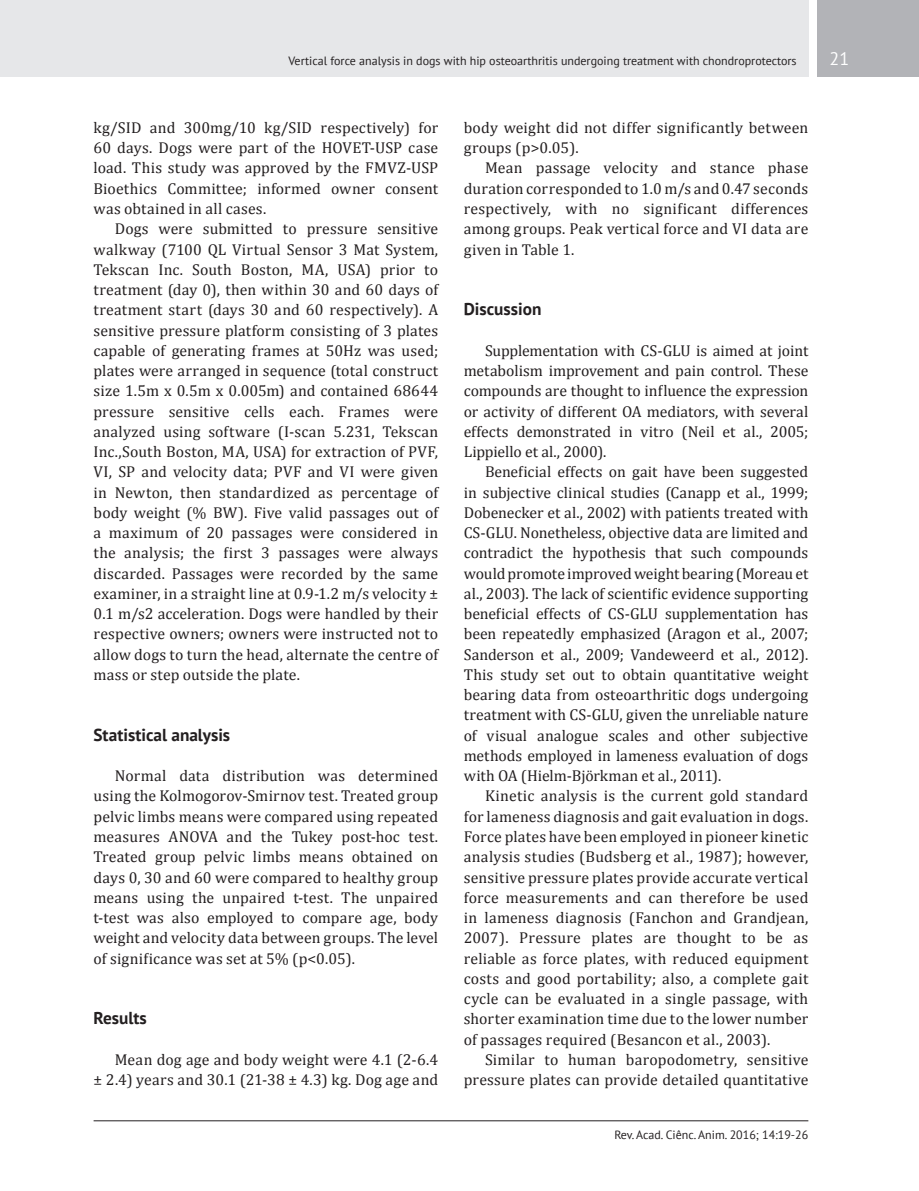
<style>
.page{position:relative;width:919px;height:1191px;background:#fff}
.page>*{position:absolute;margin:0;border:0;box-sizing:border-box;transform-origin:0 0}
.Número_de_páginas{font:18px "PT Sans";color:#fff}
.Título_1{font:700 17.25px "PT Sans";color:#231f20}
.TEXTO{font:15.75px/20.2px "Cambria";letter-spacing:.01em;color:#231f20;text-align:justify}
.Cabeçalho{font:12px "PT Sans";color:#231f20}
.Rodapé{font:12px "PT Sans";color:#231f20}
</style>
<div class="page">
<div style="left:0;top:0;width:808px;height:77px;background:#e6e7e9"></div>
<div style="left:816px;top:0;width:102px;height:77px;background:#b2b3b7"></div>
<hr style="left:94px;top:1120px;width:714px;height:1px;background:#231f20">
<p class="Cabeçalho" style="left:288px;top:53px;width:509px">Vertical force analysis in dogs with hip osteoarthritis undergoing treatment with chondroprotectors</p>
<p class="Número_de_páginas" style="left:829px;top:47px;width:21px">21</p>
<p class="TEXTO" style="left:94px;top:117px;width:346px">kg/SID and 300mg/10 kg/SID respectively) for 60 days. Dogs were part of the HOVET-USP case load. This study was approved by the FMVZ-USP Bioethics Committee; informed owner consent was obtained in all cases.</p>
<p class="TEXTO" style="left:94px;top:219px;width:346px;text-indent:21px">Dogs were submitted to pressure sensitive walkway (7100 QL Virtual Sensor 3 Mat System, Tekscan Inc. South Boston, MA, USA) prior to treatment (day 0), then within 30 and 60 days of treatment start (days 30 and 60 respectively). A sensitive pressure platform consisting of 3 plates capable of generating frames at 50Hz was used; plates were arranged in sequence (total construct size 1.5m x 0.5m x 0.005m) and contained 68644 pressure sensitive cells each. Frames were analyzed using software (I-scan 5.231, Tekscan Inc.,South Boston, MA, USA) for extraction of PVF, VI, SP and velocity data; PVF and VI were given in Newton, then standardized as percentage of body weight (% BW). Five valid passages out of a maximum of 20 passages were considered in the analysis; the first 3 passages were always discarded. Passages were recorded by the same examiner, in a straight line at 0.9-1.2 m/s velocity ± 0.1 m/s2 acceleration. Dogs were handled by their respective owners; owners were instructed not to allow dogs to turn the head, alternate the centre of mass or step outside the plate.</p>
<p class="Título_1" style="left:94px;top:723px;width:138px">Statistical analysis</p>
<p class="TEXTO" style="left:94px;top:765px;width:346px;text-indent:21px">Normal data distribution was determined using the Kolmogorov-Smirnov test. Treated group pelvic limbs means were compared using repeated measures ANOVA and the Tukey post-hoc test.<br>Treated group pelvic limbs means obtained on days 0, 30 and 60 were compared to healthy group means using the unpaired t-test. The unpaired t-test was also employed to compare age, body weight and velocity data between groups. The level of significance was set at 5% (p&lt;0.05).</p>
<p class="Título_1" style="left:94px;top:1007px;width:55px">Results</p>
<p class="TEXTO" style="left:94px;top:1049px;width:346px;text-align:right">Mean dog age and body weight were 4.1 (2-6.4<br>± 2.4) years and 30.1 (21-38 ± 4.3) kg. Dog age and</p>
<p class="TEXTO" style="left:463px;top:117px;width:346px">body weight did not differ significantly between groups (p&gt;0.05).</p>
<p class="TEXTO" style="left:463px;top:158px;width:346px;text-indent:21px">Mean passage velocity and stance phase duration corresponded to 1.0 m/s and 0.47 seconds respectively, with no significant differences among groups. Peak vertical force and VI data are given in Table 1.</p>
<p class="Título_1" style="left:463px;top:298px;width:79px">Discussion</p>
<p class="TEXTO" style="left:463px;top:340px;width:346px;text-indent:21px">Supplementation with CS-GLU is aimed at joint metabolism improvement and pain control. These compounds are thought to influence the expression or activity of different OA mediators, with several effects demonstrated in vitro (Neil et al., 2005; Lippiello et al., 2000).</p>
<p class="TEXTO" style="left:463px;top:462px;width:346px;text-indent:21px">Beneficial effects on gait have been suggested in subjective clinical studies (Canapp et al., 1999; Dobenecker et al., 2002) with patients treated with CS-GLU. Nonetheless, objective data are limited and contradict the hypothesis that such compounds would promote improved weight bearing (Moreau et al., 2003). The lack of scientific evidence supporting beneficial effects of CS-GLU supplementation has been repeatedly emphasized (Aragon et al., 2007; Sanderson et al., 2009; Vandeweerd et al., 2012).<br>This study set out to obtain quantitative weight bearing data from osteoarthritic dogs undergoing treatment with CS-GLU, given the unreliable nature of visual analogue scales and other subjective methods employed in lameness evaluation of dogs with OA (Hielm-Björkman et al., 2011).</p>
<p class="TEXTO" style="left:463px;top:786px;width:346px;text-indent:21px">Kinetic analysis is the current gold standard for lameness diagnosis and gait evaluation in dogs.<br>Force plates have been employed in pioneer kinetic analysis studies (Budsberg et al., 1987); however, sensitive pressure plates provide accurate vertical force measurements and can therefore be used in lameness diagnosis (Fanchon and Grandjean, 2007). Pressure plates are thought to be as reliable as force plates, with reduced equipment costs and good portability; also, a complete gait cycle can be evaluated in a single passage, with shorter examination time due to the lower number of passages required (Besancon et al., 2003).</p>
<p class="TEXTO" style="left:463px;top:1049px;width:346px;text-align:right">Similar to human baropodometry, sensitive pressure plates can provide detailed quantitative</p>
<p class="Rodapé" style="left:614px;top:1126px;width:195px">Rev. Acad. Ciênc. Anim. 2016; 14:19-26</p>
</div>
